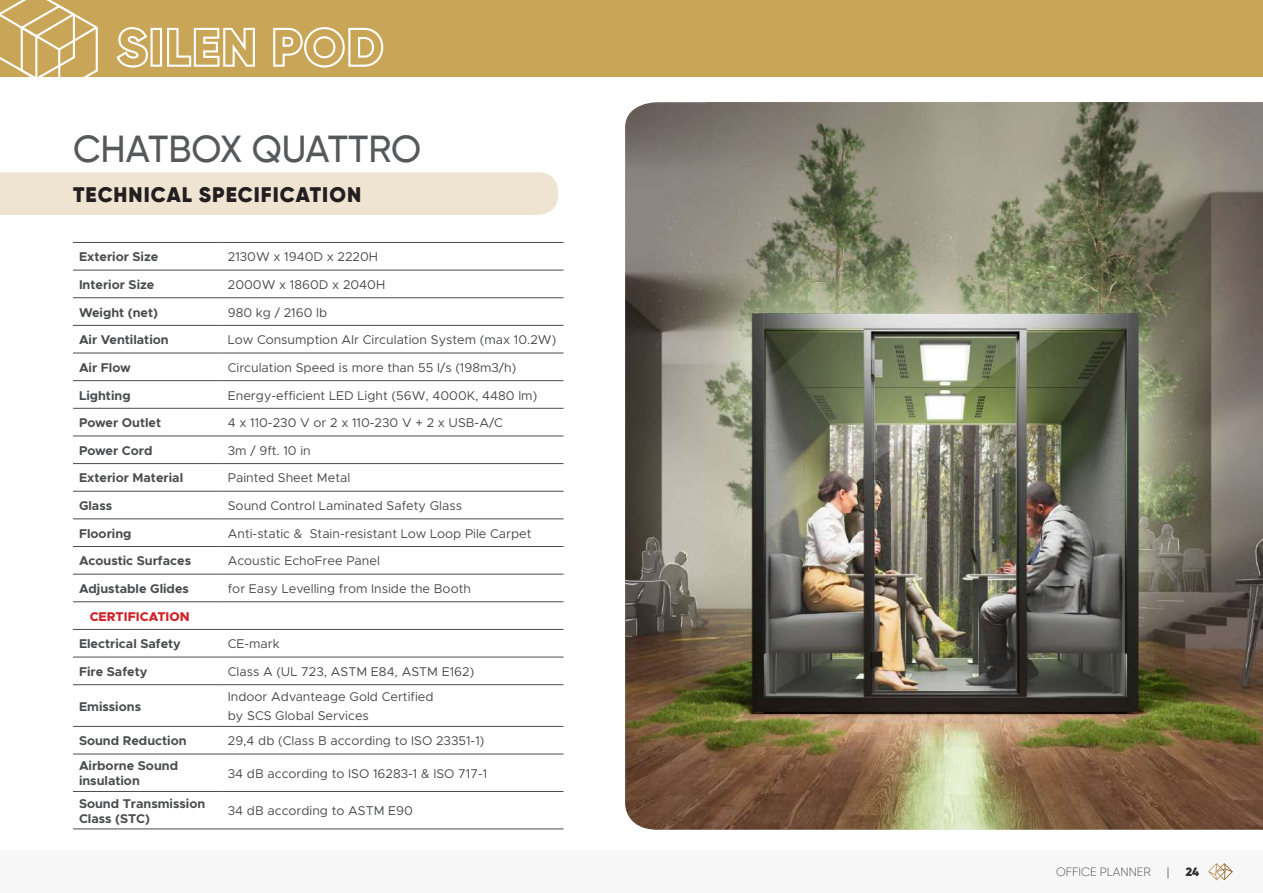
<style>
.page{position:relative;width:1263px;height:893px;background:#fff}
.page>*{position:absolute;margin:0;border:0;box-sizing:border-box;transform-origin:0 0}
.t1{font:500 37.5px "Gilroy";letter-spacing:-.005em;color:#57585a}
.t2{font:900 21px "Gilroy";letter-spacing:.05em;color:#231f20}
.t3{font:12.75px/19.5px "Metropolis";color:#4b4c4d}
.t4{font:700 12.75px/15.3px "Metropolis";color:#4b4c4d}
.t5{font:800 12.75px "Metropolis";color:#d1232a}
.t6{font:300 12px "Gilroy";color:#57585a}
.t7{font:900 12px "Gilroy";color:#312f30}
.t8{font:300 12px "Gilroy";color:#312f30}
</style>
<div class="page">
<div style="left:0;top:0;width:1263px;height:77px;background:#c8a557"></div>
<svg style="left:0;top:0;width:98px;height:77px"></svg>
<svg style="left:116px;top:27px;width:32px;height:41px"></svg>
<div style="left:151px;top:28px;width:11px;height:39px;border:2px solid #fff"></div>
<svg style="left:167px;top:27px;width:88px;height:40px"></svg>
<svg style="left:273px;top:27px;width:111px;height:41px"></svg>
<div style="left:0;top:850px;width:1263px;height:43px;background:#f7f7f8"></div>
<svg style="left:1208px;top:863px;width:25px;height:17px"></svg>
<img style="left:625px;top:102px;width:638px;height:728px">
<div style="left:0;top:172px;width:558px;height:43px;background:#efe3d2"></div>
<hr style="left:73px;top:242px;width:149px;height:1px;background:#4b4c4d">
<hr style="left:222px;top:242px;width:341px;height:1px;background:#4b4c4d">
<hr style="left:73px;top:270px;width:149px;height:1px;background:#4b4c4d">
<hr style="left:222px;top:270px;width:341px;height:1px;background:#4b4c4d">
<hr style="left:73px;top:297px;width:149px;height:1px;background:#4b4c4d">
<hr style="left:222px;top:297px;width:341px;height:1px;background:#4b4c4d">
<hr style="left:73px;top:325px;width:149px;height:1px;background:#4b4c4d">
<hr style="left:222px;top:325px;width:341px;height:1px;background:#4b4c4d">
<hr style="left:73px;top:353px;width:149px;height:1px;background:#4b4c4d">
<hr style="left:222px;top:353px;width:341px;height:1px;background:#4b4c4d">
<hr style="left:73px;top:380px;width:149px;height:1px;background:#4b4c4d">
<hr style="left:222px;top:380px;width:341px;height:1px;background:#4b4c4d">
<hr style="left:73px;top:408px;width:149px;height:1px;background:#4b4c4d">
<hr style="left:222px;top:408px;width:341px;height:1px;background:#4b4c4d">
<hr style="left:73px;top:436px;width:149px;height:1px;background:#4b4c4d">
<hr style="left:222px;top:436px;width:341px;height:1px;background:#4b4c4d">
<hr style="left:73px;top:463px;width:149px;height:1px;background:#4b4c4d">
<hr style="left:222px;top:463px;width:341px;height:1px;background:#4b4c4d">
<hr style="left:73px;top:491px;width:149px;height:1px;background:#4b4c4d">
<hr style="left:222px;top:491px;width:341px;height:1px;background:#4b4c4d">
<hr style="left:73px;top:519px;width:149px;height:1px;background:#4b4c4d">
<hr style="left:222px;top:519px;width:341px;height:1px;background:#4b4c4d">
<hr style="left:73px;top:546px;width:149px;height:1px;background:#4b4c4d">
<hr style="left:222px;top:546px;width:341px;height:1px;background:#4b4c4d">
<hr style="left:73px;top:574px;width:149px;height:1px;background:#4b4c4d">
<hr style="left:222px;top:574px;width:341px;height:1px;background:#4b4c4d">
<hr style="left:73px;top:601px;width:149px;height:1px;background:#4b4c4d">
<hr style="left:222px;top:601px;width:341px;height:1px;background:#4b4c4d">
<hr style="left:73px;top:629px;width:149px;height:1px;background:#4b4c4d">
<hr style="left:222px;top:629px;width:341px;height:1px;background:#4b4c4d">
<hr style="left:73px;top:657px;width:149px;height:1px;background:#4b4c4d">
<hr style="left:222px;top:657px;width:341px;height:1px;background:#4b4c4d">
<hr style="left:73px;top:684px;width:149px;height:1px;background:#4b4c4d">
<hr style="left:222px;top:684px;width:341px;height:1px;background:#4b4c4d">
<hr style="left:73px;top:726px;width:149px;height:1px;background:#4b4c4d">
<hr style="left:222px;top:726px;width:341px;height:1px;background:#4b4c4d">
<hr style="left:73px;top:754px;width:149px;height:1px;background:#4b4c4d">
<hr style="left:222px;top:754px;width:341px;height:1px;background:#4b4c4d">
<hr style="left:73px;top:791px;width:149px;height:1px;background:#4b4c4d">
<hr style="left:222px;top:791px;width:341px;height:1px;background:#4b4c4d">
<hr style="left:73px;top:829px;width:149px;height:1px;background:#4b4c4d">
<hr style="left:222px;top:829px;width:341px;height:1px;background:#4b4c4d">
<h1 class="t1" style="left:73px;top:125px;width:350px">CHATBOX QUATTRO</h1>
<h2 class="t2" style="left:73px;top:181px;width:290px">TECHNICAL SPECIFICATION</h2>
<p class="t4" style="left:79px;top:249px;width:81px">Exterior Size</p>
<p class="t3" style="left:228px;top:247px;width:152px">2130W x 1940D x 2220H</p>
<p class="t4" style="left:79px;top:277px;width:77px">Interior Size</p>
<p class="t3" style="left:228px;top:275px;width:159px">2000W x 1860D x 2040H</p>
<p class="t4" style="left:79px;top:305px;width:81px">Weight (net)</p>
<p class="t3" style="left:228px;top:302px;width:101px">980 kg / 2160 lb</p>
<p class="t4" style="left:79px;top:332px;width:91px">Air Ventilation</p>
<p class="t3" style="left:228px;top:330px;width:330px">Low Consumption AIr Circulation System (max 10.2W)</p>
<p class="t4" style="left:79px;top:360px;width:53px">Air Flow</p>
<p class="t3" style="left:228px;top:358px;width:290px">Circulation Speed is more than 55 l/s (198m3/h)</p>
<p class="t4" style="left:79px;top:387px;width:53px">Lighting</p>
<p class="t3" style="left:228px;top:385px;width:311px">Energy-efficient LED Light (56W, 4000K, 4480 lm)</p>
<p class="t4" style="left:79px;top:415px;width:84px">Power Outlet</p>
<p class="t3" style="left:228px;top:413px;width:277px">4 x 110-230 V or 2 x 110-230 V + 2 x USB-A/C</p>
<p class="t4" style="left:79px;top:443px;width:75px">Power Cord</p>
<p class="t3" style="left:228px;top:441px;width:85px">3m / 9ft. 10 in</p>
<p class="t4" style="left:79px;top:470px;width:106px">Exterior Material</p>
<p class="t3" style="left:228px;top:468px;width:124px">Painted Sheet Metal</p>
<p class="t4" style="left:79px;top:498px;width:35px">Glass</p>
<p class="t3" style="left:228px;top:496px;width:236px">Sound Control Laminated Safety Glass</p>
<p class="t4" style="left:79px;top:526px;width:54px">Flooring</p>
<p class="t3" style="left:228px;top:524px;width:305px">Anti-static &amp; Stain-resistant Low Loop Pile Carpet</p>
<p class="t4" style="left:79px;top:553px;width:114px">Acoustic Surfaces</p>
<p class="t3" style="left:228px;top:551px;width:154px">Acoustic EchoFree Panel</p>
<p class="t4" style="left:79px;top:581px;width:111px">Adjustable Glides</p>
<p class="t3" style="left:228px;top:579px;width:245px">for Easy Levelling from Inside the Booth</p>
<p class="t5" style="left:90px;top:608px;width:102px">CERTIFICATION</p>
<p class="t4" style="left:79px;top:636px;width:103px">Electrical Safety</p>
<p class="t3" style="left:228px;top:634px;width:53px">CE-mark</p>
<p class="t4" style="left:79px;top:664px;width:70px">Fire Safety</p>
<p class="t3" style="left:228px;top:662px;width:248px">Class A (UL 723, ASTM E84, ASTM E162)</p>
<p class="t4" style="left:79px;top:699px;width:64px">Emissions</p>
<p class="t3" style="left:228px;top:687px;width:207px">Indoor Advanteage Gold Certified by SCS Global Services</p>
<p class="t4" style="left:79px;top:733px;width:109px">Sound Reduction</p>
<p class="t3" style="left:228px;top:731px;width:258px">29,4 db (Class B according to ISO 23351-1)</p>
<p class="t4" style="left:79px;top:758px;width:101px">Airborne Sound insulation</p>
<p class="t3" style="left:228px;top:764px;width:261px">34 dB according to ISO 16283-1 &amp; ISO 717-1</p>
<p class="t4" style="left:79px;top:796px;width:128px">Sound Transmission<br>Class (STC)</p>
<p class="t3" style="left:228px;top:801px;width:187px">34 dB according to ASTM E90</p>
<p class="t6" style="left:1056px;top:864px;width:96px">OFFICE PLANNER</p>
<p class="t8" style="left:1167px;top:864px;width:4px">|</p>
<p class="t7" style="left:1186px;top:864px;width:15px">24</p>
</div>
